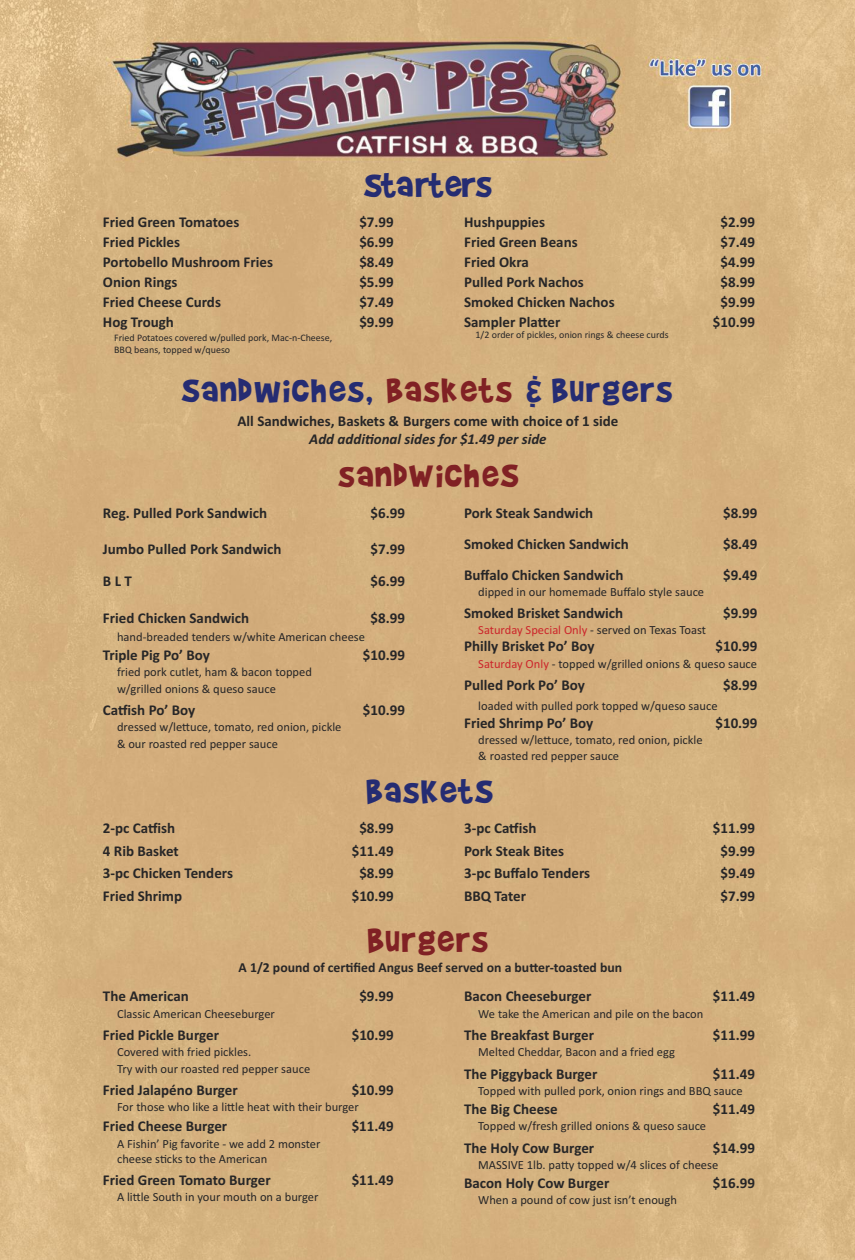
<style>
.page{position:relative;width:855px;height:1260px;background:#fff}
.page>*{position:absolute;margin:0;border:0;box-sizing:border-box;transform-origin:0 0}
.t1{font:38.75px "Brady Bunch Remastered";letter-spacing:.05em;color:#252c72}
.t2{font:38.75px "Brady Bunch Remastered";letter-spacing:.05em;color:#802124}
.t3{font:38.75px "Brady Bunch Remastered";color:#252c72}
.t4{font:700 15px "Calibri";color:#272627}
.t5{font:italic 700 15px "Calibri";color:#272627}
.t6{font:700 13.75px "Calibri";color:#272627}
.t7{font:12.5px/16.2px "Calibri";color:#272627}
.t8{font:12.5px "Calibri";color:#cc262b}
.t9{font:10px/12px "Calibri";color:#272627}
.s1{color:#802124}
.s2{color:#272627}
.s3{color:#cc262b}
</style>
<div class="page">
<img style="left:0;top:0;width:855px;height:1260px">
<h1 class="t3" style="left:364px;top:161px;width:129px">Starters</h1>
<p class="t4" style="left:103px;top:213px;width:138px">Fried Green Tomatoes</p>
<p class="t4" style="left:359px;top:213px;width:36px">$7.99</p>
<p class="t4" style="left:103px;top:233px;width:79px">Fried Pickles</p>
<p class="t4" style="left:359px;top:233px;width:36px">$6.99</p>
<p class="t4" style="left:103px;top:253px;width:172px">Portobello Mushroom Fries</p>
<p class="t4" style="left:359px;top:253px;width:36px">$8.49</p>
<p class="t4" style="left:103px;top:273px;width:76px">Onion Rings</p>
<p class="t4" style="left:359px;top:273px;width:36px">$5.99</p>
<p class="t4" style="left:103px;top:293px;width:120px">Fried Cheese Curds</p>
<p class="t4" style="left:359px;top:293px;width:36px">$7.49</p>
<p class="t4" style="left:103px;top:313px;width:73px">Hog Trough</p>
<p class="t4" style="left:359px;top:313px;width:36px">$9.99</p>
<p class="t9" style="left:114px;top:332px;width:220px">Fried Potatoes covered w/pulled pork, Mac-n-Cheese,<br>BBQ beans, topped w/queso</p>
<p class="t4" style="left:464px;top:213px;width:82px">Hushpuppies</p>
<p class="t4" style="left:721px;top:213px;width:36px">$2.99</p>
<p class="t4" style="left:464px;top:233px;width:115px">Fried Green Beans</p>
<p class="t4" style="left:721px;top:233px;width:36px">$7.49</p>
<p class="t4" style="left:464px;top:253px;width:66px">Fried Okra</p>
<p class="t4" style="left:721px;top:253px;width:36px">$4.99</p>
<p class="t4" style="left:464px;top:273px;width:121px">Pulled Pork Nachos</p>
<p class="t4" style="left:721px;top:273px;width:36px">$8.99</p>
<p class="t4" style="left:464px;top:293px;width:152px">Smoked Chicken Nachos</p>
<p class="t4" style="left:721px;top:293px;width:36px">$9.99</p>
<p class="t4" style="left:464px;top:313px;width:98px">Sampler Platter</p>
<p class="t4" style="left:713px;top:313px;width:44px">$10.99</p>
<p class="t9" style="left:475px;top:329px;width:195px">1/2 order of pickles, onion rings &amp; cheese curds</p>
<h1 class="t1" style="left:182px;top:366px;width:492px">Sandwiches, <span class="s1">Baskets</span> &amp; Burgers</h1>
<p class="t4" style="left:238px;top:412px;width:382px">All Sandwiches, Baskets &amp; Burgers come with choice of 1 side</p>
<p class="t5" style="left:309px;top:430px;width:239px">Add additional sides for $1.49 per side</p>
<h1 class="t2" style="left:339px;top:451px;width:181px">sandWicheS</h1>
<p class="t4" style="left:103px;top:504px;width:166px">Reg. Pulled Pork Sandwich</p>
<p class="t4" style="left:371px;top:504px;width:36px">$6.99</p>
<p class="t4" style="left:103px;top:540px;width:180px">Jumbo Pulled Pork Sandwich</p>
<p class="t4" style="left:371px;top:540px;width:36px">$7.99</p>
<p class="t4" style="left:103px;top:573px;width:30px">BLT</p>
<p class="t4" style="left:371px;top:573px;width:36px">$6.99</p>
<p class="t4" style="left:103px;top:609px;width:148px">Fried Chicken Sandwich</p>
<p class="t4" style="left:371px;top:609px;width:36px">$8.99</p>
<p class="t7" style="left:117px;top:629px;width:250px">hand-breaded tenders w/white American cheese</p>
<p class="t4" style="left:103px;top:646px;width:109px">Triple Pig Po’ Boy</p>
<p class="t4" style="left:363px;top:646px;width:44px">$10.99</p>
<p class="t7" style="left:117px;top:664px;width:196px">fried pork cutlet, ham &amp; bacon topped w/grilled onions &amp; queso sauce</p>
<p class="t4" style="left:103px;top:701px;width:94px">Catfish Po’ Boy</p>
<p class="t4" style="left:363px;top:701px;width:44px">$10.99</p>
<p class="t7" style="left:117px;top:719px;width:226px">dressed w/lettuce, tomato, red onion, pickle &amp; our roasted red pepper sauce</p>
<p class="t4" style="left:464px;top:504px;width:131px">Pork Steak Sandwich</p>
<p class="t4" style="left:723px;top:504px;width:36px">$8.99</p>
<p class="t4" style="left:464px;top:535px;width:166px">Smoked Chicken Sandwich</p>
<p class="t4" style="left:723px;top:535px;width:36px">$8.49</p>
<p class="t4" style="left:464px;top:566px;width:161px">Buffalo Chicken Sandwich</p>
<p class="t4" style="left:723px;top:566px;width:36px">$9.49</p>
<p class="t7" style="left:478px;top:584px;width:227px">dipped in our homemade Buffalo style sauce</p>
<p class="t4" style="left:464px;top:604px;width:161px">Smoked Brisket Sandwich</p>
<p class="t4" style="left:723px;top:604px;width:36px">$9.99</p>
<p class="t8" style="left:478px;top:622px;width:229px">Saturday Special Only <span class="s2">- served on Texas Toast</span></p>
<p class="t4" style="left:464px;top:638px;width:132px">Philly Brisket Po’ Boy</p>
<p class="t4" style="left:715px;top:638px;width:44px">$10.99</p>
<p class="t7" style="left:478px;top:655px;width:280px"><span class="s3">Saturday Only</span> - topped w/grilled onions &amp; queso sauce</p>
<p class="t4" style="left:464px;top:676px;width:122px">Pulled Pork Po’ Boy</p>
<p class="t4" style="left:723px;top:676px;width:36px">$8.99</p>
<p class="t7" style="left:478px;top:698px;width:241px">loaded with pulled pork topped w/queso sauce</p>
<p class="t4" style="left:464px;top:714px;width:131px">Fried Shrimp Po’ Boy</p>
<p class="t4" style="left:715px;top:714px;width:44px">$10.99</p>
<p class="t7" style="left:478px;top:732px;width:226px">dressed w/lettuce, tomato, red onion, pickle &amp; roasted red pepper sauce</p>
<h1 class="t1" style="left:366px;top:767px;width:128px">BasKetS</h1>
<p class="t4" style="left:103px;top:819px;width:74px">2-pc Catfish</p>
<p class="t4" style="left:359px;top:819px;width:36px">$8.99</p>
<p class="t4" style="left:103px;top:842px;width:77px">4 Rib Basket</p>
<p class="t4" style="left:352px;top:842px;width:44px">$11.49</p>
<p class="t4" style="left:103px;top:864px;width:132px">3-pc Chicken Tenders</p>
<p class="t4" style="left:359px;top:864px;width:36px">$8.99</p>
<p class="t4" style="left:103px;top:887px;width:81px">Fried Shrimp</p>
<p class="t4" style="left:352px;top:887px;width:44px">$10.99</p>
<p class="t4" style="left:464px;top:819px;width:74px">3-pc Catfish</p>
<p class="t4" style="left:713px;top:819px;width:44px">$11.99</p>
<p class="t4" style="left:464px;top:842px;width:102px">Pork Steak Bites</p>
<p class="t4" style="left:721px;top:842px;width:36px">$9.99</p>
<p class="t4" style="left:464px;top:864px;width:128px">3-pc Buffalo Tenders</p>
<p class="t4" style="left:721px;top:864px;width:36px">$9.49</p>
<p class="t4" style="left:464px;top:887px;width:63px">BBQ Tater</p>
<p class="t4" style="left:721px;top:887px;width:36px">$7.99</p>
<h1 class="t2" style="left:368px;top:916px;width:122px">Burgers</h1>
<p class="t6" style="left:239px;top:959px;width:385px">A 1/2 pound of certified Angus Beef served on a butter-toasted bun</p>
<p class="t4" style="left:103px;top:988px;width:87px">The American</p>
<p class="t4" style="left:359px;top:988px;width:36px">$9.99</p>
<p class="t7" style="left:117px;top:1005px;width:159px">Classic American Cheeseburger</p>
<p class="t4" style="left:103px;top:1026px;width:118px">Fried Pickle Burger</p>
<p class="t4" style="left:352px;top:1026px;width:44px">$10.99</p>
<p class="t7" style="left:117px;top:1044px;width:195px">Covered with fried pickles.<br>Try with our roasted red pepper sauce</p>
<p class="t4" style="left:103px;top:1081px;width:136px">Fried Jalapéno Burger</p>
<p class="t4" style="left:352px;top:1081px;width:44px">$10.99</p>
<p class="t7" style="left:117px;top:1099px;width:243px">For those who like a little heat with their burger</p>
<p class="t4" style="left:103px;top:1118px;width:126px">Fried Cheese Burger</p>
<p class="t4" style="left:352px;top:1118px;width:44px">$11.49</p>
<p class="t7" style="left:117px;top:1136px;width:205px;line-height:15px">A Fishin’ Pig favorite - we add 2 monster cheese sticks to the American</p>
<p class="t4" style="left:103px;top:1171px;width:169px">Fried Green Tomato Burger</p>
<p class="t4" style="left:352px;top:1171px;width:44px">$11.49</p>
<p class="t7" style="left:117px;top:1189px;width:203px">A little South in your mouth on a burger</p>
<p class="t4" style="left:464px;top:988px;width:129px">Bacon Cheeseburger</p>
<p class="t4" style="left:713px;top:988px;width:44px">$11.49</p>
<p class="t7" style="left:478px;top:1005px;width:227px">We take the American and pile on the bacon</p>
<p class="t4" style="left:464px;top:1026px;width:131px">The Breakfast Burger</p>
<p class="t4" style="left:713px;top:1026px;width:44px">$11.99</p>
<p class="t7" style="left:478px;top:1044px;width:198px">Melted Cheddar, Bacon and a fried egg</p>
<p class="t4" style="left:464px;top:1065px;width:135px">The Piggyback Burger</p>
<p class="t4" style="left:713px;top:1065px;width:44px">$11.49</p>
<p class="t7" style="left:478px;top:1083px;width:266px">Topped with pulled pork, onion rings and BBQ sauce</p>
<p class="t4" style="left:464px;top:1100px;width:95px">The Big Cheese</p>
<p class="t4" style="left:713px;top:1100px;width:44px">$11.49</p>
<p class="t7" style="left:478px;top:1118px;width:229px">Topped w/fresh grilled onions &amp; queso sauce</p>
<p class="t4" style="left:464px;top:1139px;width:132px">The Holy Cow Burger</p>
<p class="t4" style="left:713px;top:1139px;width:44px">$14.99</p>
<p class="t7" style="left:478px;top:1157px;width:241px">MASSIVE 1lb. patty topped w/4 slices of cheese</p>
<p class="t4" style="left:464px;top:1174px;width:147px">Bacon Holy Cow Burger</p>
<p class="t4" style="left:713px;top:1174px;width:44px">$16.99</p>
<p class="t7" style="left:478px;top:1192px;width:200px">When a pound of cow just isn’t enough</p>
</div>
